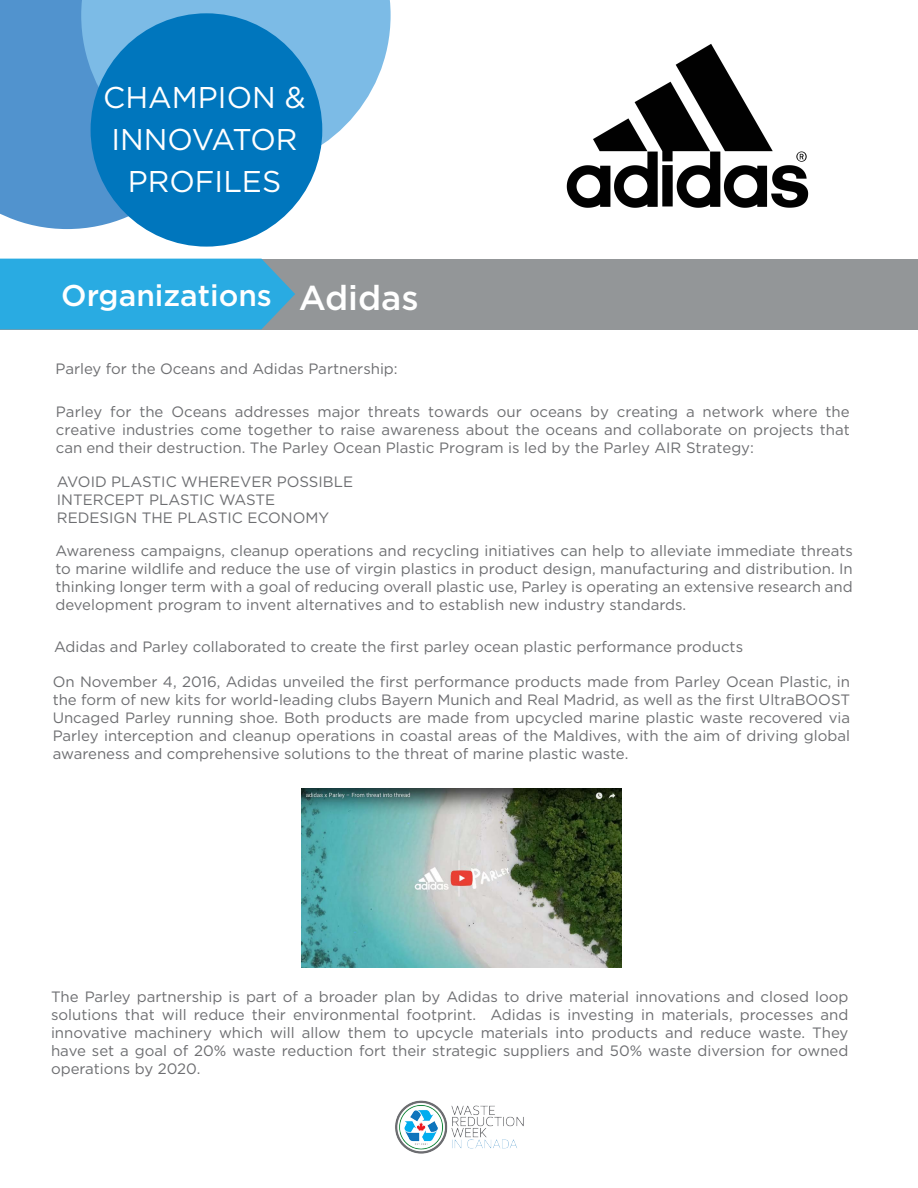
<style>
.page{position:relative;width:918px;height:1188px;background:#fff}
.page>*{position:absolute;margin:0;border:0;box-sizing:border-box;transform-origin:0 0}
.Organization_Title{font:500 34.5px "Gotham HTF";color:#fff}
.t1{font:30px/42px "Gotham HTF";color:#fff;text-align:center}
.Organization_Title-2{font:500 30px "Gotham HTF";color:#fff}
.body{font:15px/18px "Gotham HTF";color:#6d6e71;text-align:justify}
</style>
<div class="page">
<div style="left:0;top:0;width:143px;height:229px;background:#5193ce"></div>
<svg style="left:81px;top:0;width:310px;height:171px;fill:#7cbbe6"></svg>
<div style="left:91px;top:13px;width:231px;height:234px;background:#0076bd;border-radius:50%"></div>
<img style="left:395px;top:1100px;width:129px;height:54px">
<div style="left:0;top:259px;width:918px;height:70px;background:#939698"></div>
<div style="left:0;top:259px;width:295px;height:70px;background:#29abe2"></div>
<img style="left:301px;top:788px;width:321px;height:179px">
<img style="left:566px;top:44px;width:243px;height:164px">
<h2 class="t1" style="left:103px;top:76px;width:204px">CHAMPION &amp;<br>INNOVATOR<br>PROFILES</h2>
<p class="Organization_Title-2" style="left:61px;top:278px;width:212px">Organizations</p>
<p class="Organization_Title" style="left:299px;top:279px;width:121px">Adidas</p>
<p class="body" style="left:55px;top:359px;width:344px">Parley for the Oceans and Adidas Partnership:</p>
<p class="body" style="left:56px;top:403px;width:795px">Parley for the Oceans addresses major threats towards our oceans by creating a network where the creative industries come together to raise awareness about the oceans and collaborate on projects that can end their destruction. The Parley Ocean Plastic Program is led by the Parley AIR Strategy:</p>
<p class="body" style="left:57px;top:473px;width:298px;text-align:left">AVOID PLASTIC WHEREVER POSSIBLE<br>INTERCEPT PLASTIC WASTE<br>REDESIGN THE PLASTIC ECONOMY</p>
<p class="body" style="left:55px;top:542px;width:799px">Awareness campaigns, cleanup operations and recycling initiatives can help to alleviate immediate threats to marine wildlife and reduce the use of virgin plastics in product design, manufacturing and distribution. In thinking longer term with a goal of reducing overall plastic use, Parley is operating an extensive research and development program to invent alternatives and to establish new industry standards.</p>
<p class="body" style="left:54px;top:638px;width:691px">Adidas and Parley collaborated to create the first parley ocean plastic performance products</p>
<p class="body" style="left:53px;top:673px;width:799px">On November 4, 2016, Adidas unveiled the first performance products made from Parley Ocean Plastic, in the form of new kits for world-leading clubs Bayern Munich and Real Madrid, as well as the first UltraBOOST Uncaged Parley running shoe. Both products are made from upcycled marine plastic waste recovered via Parley interception and cleanup operations in coastal areas of the Maldives, with the aim of driving global awareness and comprehensive solutions to the threat of marine plastic waste.</p>
<p class="body" style="left:51px;top:987px;width:799px">The Parley partnership is part of a broader plan by Adidas to drive material innovations and closed loop solutions that will reduce their environmental footprint. Adidas is investing in materials, processes and innovative machinery which will allow them to upcycle materials into products and reduce waste. They have set a goal of 20% waste reduction fort their strategic suppliers and 50% waste diversion for owned operations by 2020.</p>
</div>
